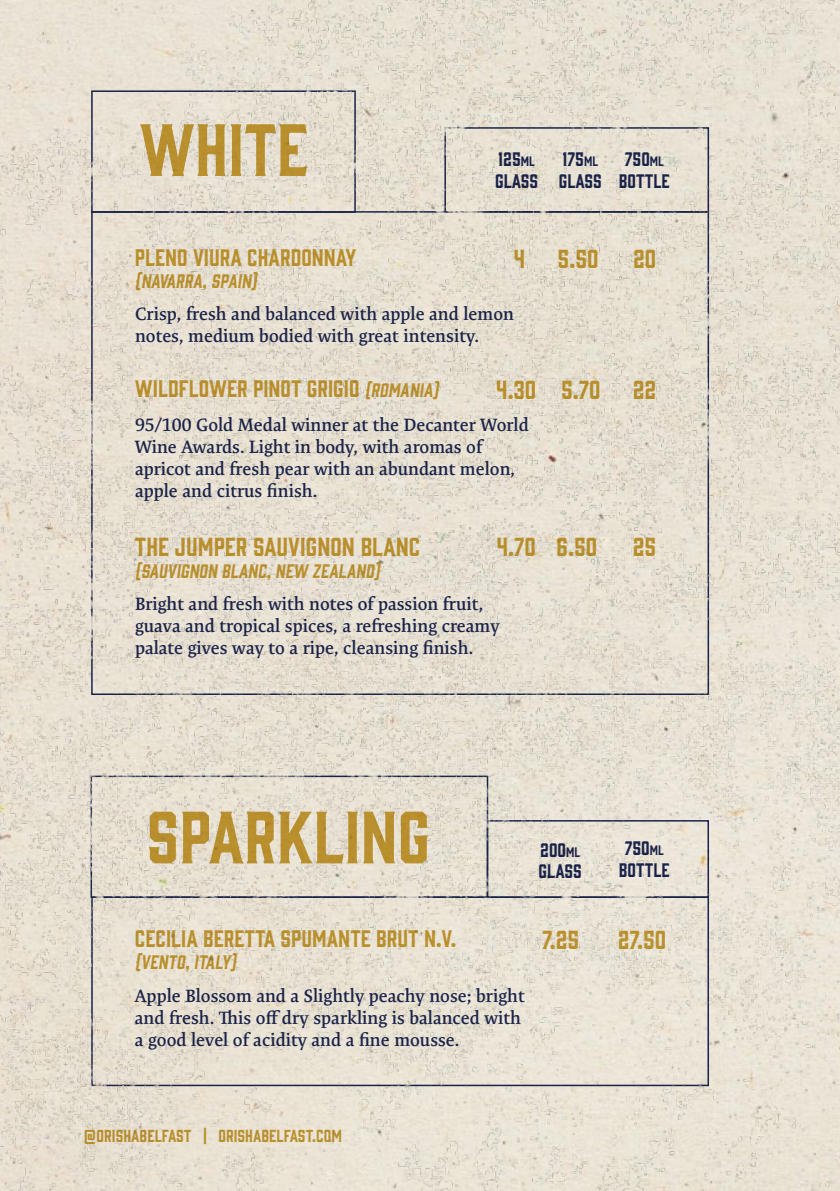
<style>
.page{position:relative;width:840px;height:1191px;background:#fff}
.page>*{position:absolute;margin:0;border:0;box-sizing:border-box;transform-origin:0 0}
.t1{font:68px "Gin";color:#caa137}
.t2{font:24px "Gin";color:#caa136}
.t3{font:24px "Gin";color:#caa136}
.t4{font:22px "Gin";color:#caa136}
.t5{font:600 18px/22px "Expo Serif Pro";color:#1d2758}
.t6{font:italic 18px "Gin";color:#caa136}
.t7{font:18px/21.6px "Gin";color:#1d2758}
.t8{font:16px "Gin";color:#caa136}
.s1{font-size:12.6px}
.s2{font-style:italic;font-size:18px}
.s3{font-style:inherit}
</style>
<div class="page">
<img style="left:0;top:0;width:839px;height:1191px">
<h1 class="t1" style="left:139px;top:103px;width:170px">WHITE</h1>
<p class="t7" style="left:494px;top:147px;width:45px">125<span class="s1">ML<br></span>GLASS</p>
<p class="t7" style="left:558px;top:147px;width:45px">175<span class="s1">ML<br></span>GLASS</p>
<p class="t7" style="left:618px;top:147px;width:52px;text-align:center">750<span class="s1">ML<br></span>BOTTLE</p>
<p class="t4" style="left:135px;top:242px;width:223px">PLENO VIURA CHARDONNAY</p>
<p class="t6" style="left:135px;top:268px;width:124px">{NAVARRA, SPAIN}</p>
<h2 class="t2" style="left:513px;top:242px;width:13px">4</h2>
<p class="t5" style="left:135px;top:303px;width:380px">Crisp, fresh and balanced with apple and lemon notes, medium bodied with great intensity.</p>
<p class="t4" style="left:135px;top:374px;width:305px">WILDFLOWER PINOT GRIGIO <span class="s2">{ROMANIA}</span></p>
<h2 class="t2" style="left:495px;top:373px;width:42px">4.30</h2>
<p class="t5" style="left:135px;top:414px;width:395px">95/100 Gold Medal winner at the Decanter World Wine Awards. Light in body, with aromas of apricot and fresh pear with an abundant melon, apple and citrus finish.</p>
<h2 class="t2" style="left:135px;top:530px;width:287px">THE JUMPER SAUVIGNON BLANC</h2>
<p class="t6" style="left:135px;top:558px;width:247px">{SAUVIGNON BLANC, NEW ZEALAND}</p>
<h2 class="t3" style="left:496px;top:530px;width:41px"><span class="s3">4</span>.70</h2>
<p class="t5" style="left:135px;top:593px;width:366px">Bright and fresh with notes of passion fruit, guava and tropical spices, a refreshing creamy palate gives way to a ripe, cleansing finish.</p>
<h2 class="t2" style="left:557px;top:242px;width:42px">5.50</h2>
<h2 class="t2" style="left:560px;top:373px;width:41px">5.70</h2>
<h2 class="t2" style="left:556px;top:530px;width:42px">6.50</h2>
<h2 class="t2" style="left:632px;top:242px;width:25px">20</h2>
<h2 class="t2" style="left:632px;top:373px;width:25px">22</h2>
<h2 class="t2" style="left:632px;top:530px;width:25px">25</h2>
<h1 class="t1" style="left:146px;top:790px;width:285px">SPARKLING</h1>
<p class="t7" style="left:538px;top:837px;width:45px">200<span class="s1">ML<br></span>GLASS</p>
<p class="t7" style="left:618px;top:836px;width:52px;text-align:center">750<span class="s1">ML<br></span>BOTTLE</p>
<p class="t4" style="left:135px;top:923px;width:323px">CECILIA BERETTA SPUMANTE BRUT N.V.</p>
<p class="t6" style="left:135px;top:949px;width:103px">{VENTO, ITALY}</p>
<p class="t5" style="left:135px;top:985px;width:391px">Apple Blossom and a Slightly peachy nose; bright and fresh. This off dry sparkling is balanced with a good level of acidity and a fine mousse.</p>
<h2 class="t2" style="left:542px;top:922px;width:39px">7.25</h2>
<h2 class="t2" style="left:617px;top:922px;width:50px">27.50</h2>
<p class="t8" style="left:84px;top:1125px;width:260px">@ORISHABELFAST | ORISHABELFAST.COM</p>
</div>
